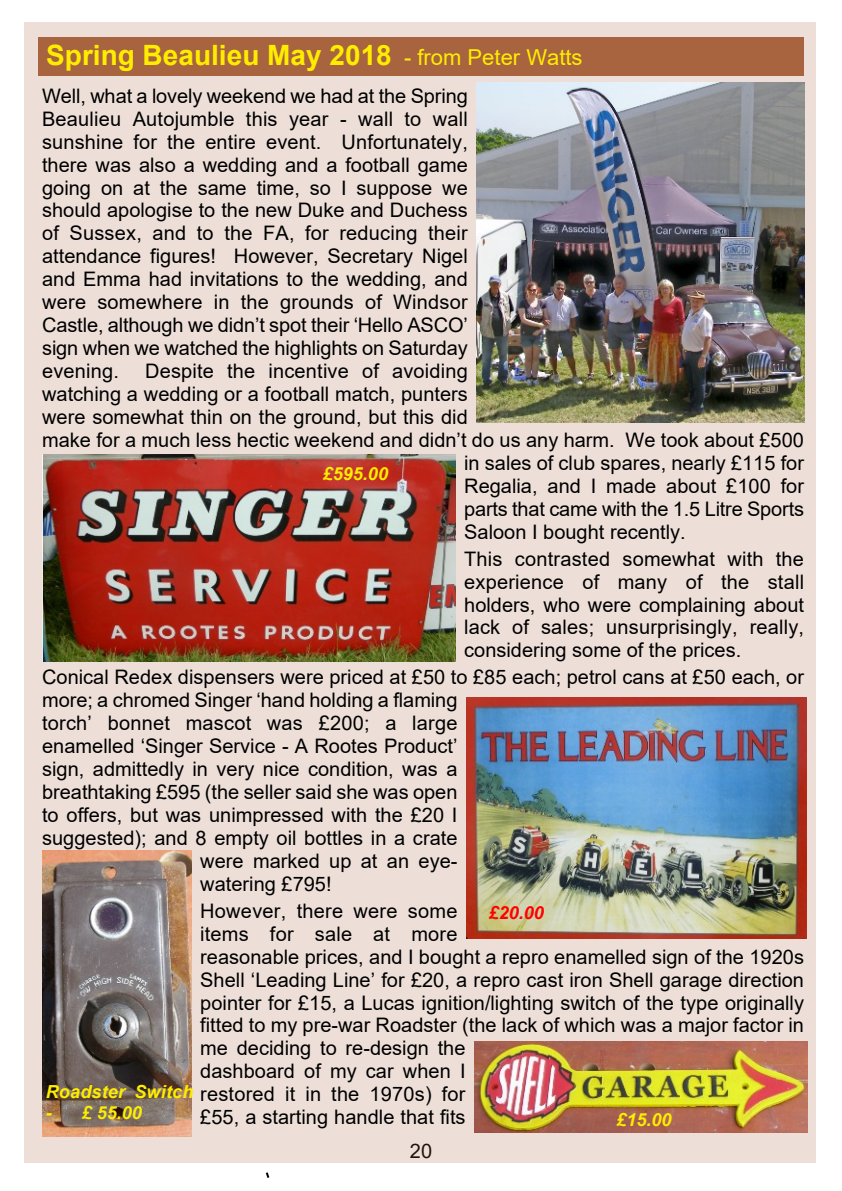
<style>
.page{position:relative;width:842px;height:1191px;background:#fff}
.page>*{position:absolute;margin:0;border:0;box-sizing:border-box;transform-origin:0 0}
.t1{font:700 28px "Arial";color:#ffed00}
.t2{font:20px/23px "Arial";color:#000;text-align:justify}
.t3{font:italic 700 18px "Arial";letter-spacing:.01em;color:#ffed00}
.t4{font:italic 700 18px "Arial";color:#f00}
.s1{font-weight:400;font-size:22px}
</style>
<div class="page">
<div style="left:25px;top:23px;width:791px;height:1139px;background:#eddfd8"></div>
<svg style="left:265px;top:1172px;width:5px;height:6px"></svg>
<div style="left:38px;top:37px;width:766px;height:38px;background:#a8633f"></div>
<img style="left:477px;top:83px;width:327px;height:340px">
<img style="left:42px;top:850px;width:149px;height:286px">
<img style="left:42px;top:455px;width:413px;height:206px">
<img style="left:475px;top:1041px;width:332px;height:91px">
<img style="left:466px;top:697px;width:340px;height:241px">
<h1 class="t1" style="left:46px;top:45px;width:538px">Spring Beaulieu May 2018 <span class="s1">- from Peter Watts</span></h1>
<p class="t2" style="left:42px;top:86px;width:427px">Well, what a lovely weekend we had at the Spring Beaulieu Autojumble this year - wall to wall sunshine for the entire event. Unfortunately, there was also a wedding and a football game going on at the same time, so I suppose we should apologise to the new Duke and Duchess of Sussex, and to the FA, for reducing their attendance figures! However, Secretary Nigel and Emma had invitations to the wedding, and were somewhere in the grounds of Windsor Castle, although we didn’t spot their ‘Hello ASCO’ sign when we watched the highlights on Saturday evening.</p>
<p class="t2" style="left:145px;top:361px;width:324px">Despite the incentive of avoiding</p>
<p class="t2" style="left:42px;top:384px;width:427px">watching a wedding or a football match, punters</p>
<p class="t2" style="left:42px;top:407px;width:427px">were somewhat thin on the ground, but this did</p>
<p class="t2" style="left:42px;top:430px;width:763px">make for a much less hectic weekend and didn’t do us any harm. We took about £500</p>
<p class="t2" style="left:464px;top:453px;width:341px">in sales of club spares, nearly £115 for</p>
<p class="t2" style="left:464px;top:476px;width:341px">Regalia, and I made about £100 for</p>
<p class="t2" style="left:464px;top:499px;width:341px">parts that came with the 1.5 Litre Sports</p>
<p class="t2" style="left:464px;top:522px;width:223px">Saloon I bought recently.</p>
<p class="t2" style="left:464px;top:549px;width:341px">This contrasted somewhat with the experience of many of the stall holders, who were complaining about lack of sales; unsurprisingly, really, considering some of the prices.</p>
<p class="t2" style="left:42px;top:667px;width:763px">Conical Redex dispensers were priced at £50 to £85 each; petrol cans at £50 each, or</p>
<p class="t2" style="left:42px;top:690px;width:417px">more; a chromed Singer ‘hand holding a flaming</p>
<p class="t2" style="left:42px;top:713px;width:417px">torch’ bonnet mascot was £200; a large</p>
<p class="t2" style="left:42px;top:736px;width:417px">enamelled ‘Singer Service - A Rootes Product’</p>
<p class="t2" style="left:42px;top:759px;width:417px">sign, admittedly in very nice condition, was a</p>
<p class="t2" style="left:42px;top:782px;width:417px">breathtaking £595 (the seller said she was open</p>
<p class="t2" style="left:42px;top:805px;width:417px">to offers, but was unimpressed with the £20 I</p>
<p class="t2" style="left:42px;top:828px;width:417px">suggested); and 8 empty oil bottles in a crate</p>
<p class="t2" style="left:200px;top:851px;width:259px">were marked up at an eye-</p>
<p class="t2" style="left:200px;top:874px;width:133px">watering £795!</p>
<p class="t2" style="left:200px;top:901px;width:605px;text-align:left">However, there were some<br>items for sale at more<br>reasonable prices, and I bought a repro enamelled sign of the 1920s Shell ‘Leading Line’ for £20, a repro cast iron Shell garage direction pointer for £15, a Lucas ignition/lighting switch of the type originally fitted to my pre-war Roadster (the lack of which was a major factor in me deciding to re-design the<br>dashboard of my car when I<br>restored it in the 1970s) for<br>£55, a starting handle that fits</p>
<p class="t3" style="left:323px;top:467px;width:67px">£595.00</p>
<p class="t4" style="left:489px;top:906px;width:57px">£20.00</p>
<p class="t3" style="left:46px;top:1085px;width:149px">Roadster Switch</p>
<p class="t3" style="left:46px;top:1105px;width:98px">- £ 55.00</p>
<p class="t3" style="left:616px;top:1112px;width:57px">£15.00</p>
<p class="t2" style="left:410px;top:1141px;width:24px">20</p>
</div>
